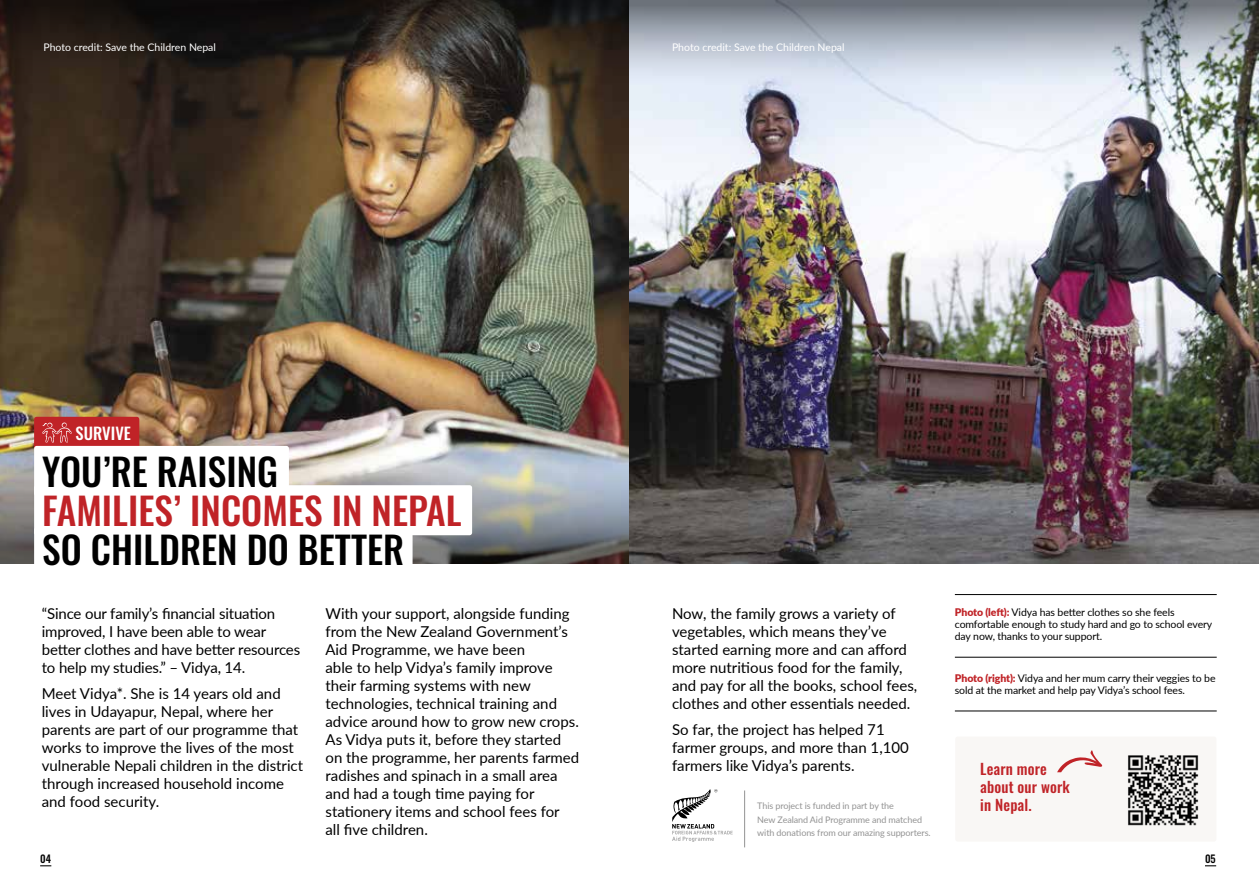
<style>
.page{position:relative;width:1259px;height:893px;background:#fff}
.page>*{position:absolute;margin:0;border:0;box-sizing:border-box;transform-origin:0 0}
.t1{font:500 37.5px "Oswald";color:#000}
.t2{font:500 37.5px "Oswald";color:#c02327}
.t3{font:500 16.5px "Oswald";color:#fff}
.t4{font:15px/18px "Lato";color:#000}
.t5{font:500 15px/18px "Oswald";letter-spacing:.01em;color:#c02327}
.t6{font:10.5px/12px "Lato";letter-spacing:-.01em;color:#000}
.t7{font:10.5px "Lato";color:#fff}
.t8{font:500 10.5px "Oswald";color:#000}
.t9{font:9px/13.5px "Lato";letter-spacing:-.01em;color:#939393}
.s1{font-weight:900;color:#c02327}
</style>
<div class="page">
<img style="left:0;top:130px;width:1259px;height:291px">
<img style="left:0;top:421px;width:1259px;height:143px">
<div style="left:955px;top:736px;width:261px;height:106px;background:#f9f7f5;border-radius:3px"></div>
<svg style="left:1057px;top:750px;width:45px;height:22px"></svg>
<img style="left:1128px;top:755px;width:71px;height:71px">
<svg style="left:34px;top:417px;width:105px;height:30px;background:#c22b2f"></svg>
<div style="left:34px;top:446px;width:255px;height:50px;background:#fff;border-radius:3px"></div>
<div style="left:34px;top:527px;width:378px;height:50px;background:#fff;border-radius:3px"></div>
<div style="left:34px;top:485px;width:438px;height:50px;background:#fff;border-radius:3px"></div>
<img style="left:0;top:0;width:1259px;height:130px">
<hr style="left:744px;top:790px;width:1px;height:57px;background:#939393">
<hr style="left:955px;top:594px;width:261px;height:1px;background:#000">
<hr style="left:955px;top:657px;width:261px;height:1px;background:#000">
<hr style="left:955px;top:711px;width:261px;height:1px;background:#000">
<svg style="left:672px;top:789px;width:60px;height:53px"></svg>
<p class="t7" style="left:43px;top:40px;width:174px">Photo credit: Save the Children Nepal</p>
<p class="t7" style="left:672px;top:40px;width:174px">Photo credit: Save the Children Nepal</p>
<p class="t3" style="left:76px;top:424px;width:57px">SURVIVE</p>
<h1 class="t1" style="left:42px;top:452px;width:237px">YOU’RE RAISING</h1>
<h1 class="t2" style="left:42px;top:491px;width:421px">FAMILIES’ INCOMES IN NEPAL</h1>
<h1 class="t1" style="left:42px;top:530px;width:363px">SO CHILDREN DO BETTER</h1>
<p class="t4" style="left:42px;top:604px;width:260px">“Since our family’s financial situation improved, I have been able to wear better clothes and have better resources to help my studies.” – Vidya, 14.</p>
<p class="t4" style="left:42px;top:684px;width:263px">Meet Vidya*. She is 14 years old and lives in Udayapur, Nepal, where her parents are part of our programme that works to improve the lives of the most vulnerable Nepali children in the district through increased household income and food security.</p>
<p class="t4" style="left:325px;top:604px;width:255px">With your support, alongside funding from the New Zealand Government’s Aid Programme, we have been<br>able to help Vidya’s family improve their farming systems with new technologies, technical training and advice around how to grow new crops.<br>As Vidya puts it, before they started on the programme, her parents farmed radishes and spinach in a small area and had a tough time paying for stationery items and school fees for<br>all five children.</p>
<p class="t4" style="left:672px;top:604px;width:247px">Now, the family grows a variety of vegetables, which means they’ve started earning more and can afford more nutritious food for the family, and pay for all the books, school fees, clothes and other essentials needed.</p>
<p class="t4" style="left:672px;top:720px;width:238px">So far, the project has helped 71 farmer groups, and more than 1,100 farmers like Vidya’s parents.</p>
<p class="t9" style="left:757px;top:799px;width:175px">This project is funded in part by the<br>New Zealand Aid Programme and matched with donations from our amazing supporters.</p>
<p class="t6" style="left:955px;top:606px;width:259px"><span class="s1">Photo (left):</span> Vidya has better clothes so she feels comfortable enough to study hard and go to school every day now, thanks to your support.</p>
<p class="t6" style="left:955px;top:671px;width:262px"><span class="s1">Photo (right):</span> Vidya and her mum carry their veggies to be sold at the market and help pay Vidya’s school fees.</p>
<p class="t5" style="left:980px;top:761px;width:91px">Learn more about our work in Nepal.</p>
<p class="t8" style="left:40px;top:853px;width:12px">04</p>
<p class="t8" style="left:1205px;top:853px;width:12px">05</p>
</div>
